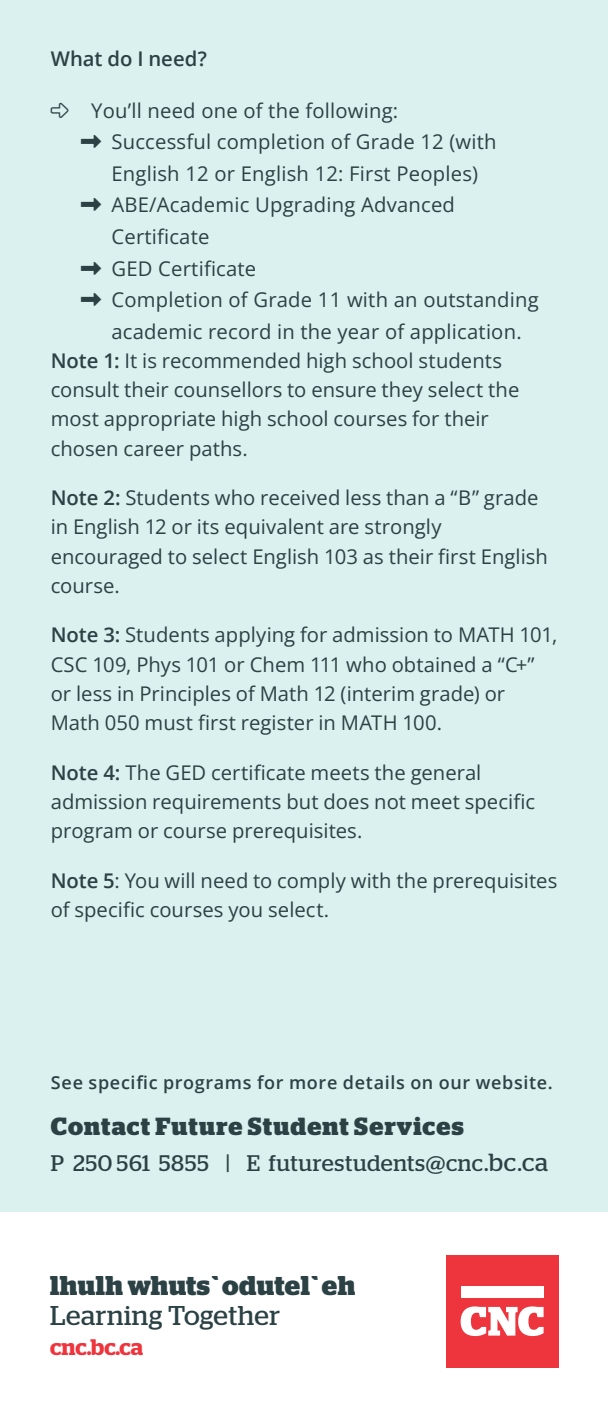
<style>
.page{position:relative;width:608px;height:1418px;background:#fff}
.page>*{position:absolute;margin:0;border:0;box-sizing:border-box;transform-origin:0 0}
.t1{font:700 27.22px "Stag";letter-spacing:.015em;color:#2b4144}
.t2{font:27.22px "Stag";letter-spacing:.02em;color:#2b4144}
.t3{font:700 24.75px "Stag";letter-spacing:.045em;color:#2b4144}
.t4{font:22.5px "Stag";letter-spacing:.03em;color:#2b4144}
.t5{font:600 22.5px "Stag";letter-spacing:-.005em;color:#ee343d}
.t6{font:20.25px/29.2px "Open Sans";letter-spacing:.005em;color:#2b4144}
.t7{font:600 20.25px "Open Sans";color:#2b4144}
.t8{font:600 18px "Open Sans";letter-spacing:.035em;color:#2b4144}
.s1{font-weight:600}
.s2{font-size:24.75px}
</style>
<div class="page">
<div style="left:446px;top:1254px;width:112px;height:113px;background:#ee343d"></div>
<svg style="left:460px;top:1306px;width:83px;height:30px"></svg>
<div style="left:460px;top:1286px;width:83px;height:11px;background:#fff"></div>
<div style="left:0;top:0;width:608px;height:1211px;background:#dbf1ef"></div>
<p class="t7" style="left:51px;top:45px;width:158px">What do I need?</p>
<p class="t6" style="left:111px;top:94px;width:428px;line-height:31.5px;text-indent:-61px">⮕ You’ll need one of the following:<br>Successful completion of Grade 12 (with English 12 or English 12: First Peoples)<br>ABE/Academic Upgrading Advanced Certificate<br>GED Certificate<br>Completion of Grade 11 with an outstanding academic record in the year of application.</p>
<p class="t6" style="left:51px;top:345px;width:470px"><span class="s1">Note 1:</span> It is recommended high school students consult their counsellors to ensure they select the most appropriate high school courses for their chosen career paths.</p>
<p class="t6" style="left:51px;top:482px;width:498px"><span class="s1">Note 2:</span> Students who received less than a “B” grade in English 12 or its equivalent are strongly encouraged to select English 103 as their first English course.</p>
<p class="t6" style="left:51px;top:620px;width:508px"><span class="s1">Note 3:</span> Students applying for admission to MATH 101, CSC 109, Phys 101 or Chem 111 who obtained a “C+” or less in Principles of Math 12 (interim grade) or Math 050 must first register in MATH 100.</p>
<p class="t6" style="left:51px;top:757px;width:486px"><span class="s1">Note 4:</span> The GED certificate meets the general admission requirements but does not meet specific program or course prerequisites.</p>
<p class="t6" style="left:51px;top:865px;width:508px"><span class="s1">Note 5</span>: You will need to comply with the prerequisites of specific courses you select.</p>
<p class="t8" style="left:51px;top:1070px;width:503px">See specific programs for more details on our website.</p>
<p class="t3" style="left:51px;top:1112px;width:414px">Contact Future Student Services</p>
<p class="t4" style="left:51px;top:1150px;width:498px">P 250 561 5855 | E futurestudents@cnc<span class="s2">.bc.ca</span></p>
<h1 class="t1" style="left:50px;top:1269px;width:306px">lhulh whuts`odutel`eh</h1>
<h1 class="t2" style="left:50px;top:1299px;width:231px">Learning Together</h1>
<p class="t5" style="left:50px;top:1333px;width:95px">cnc.bc.ca</p>
</div>
